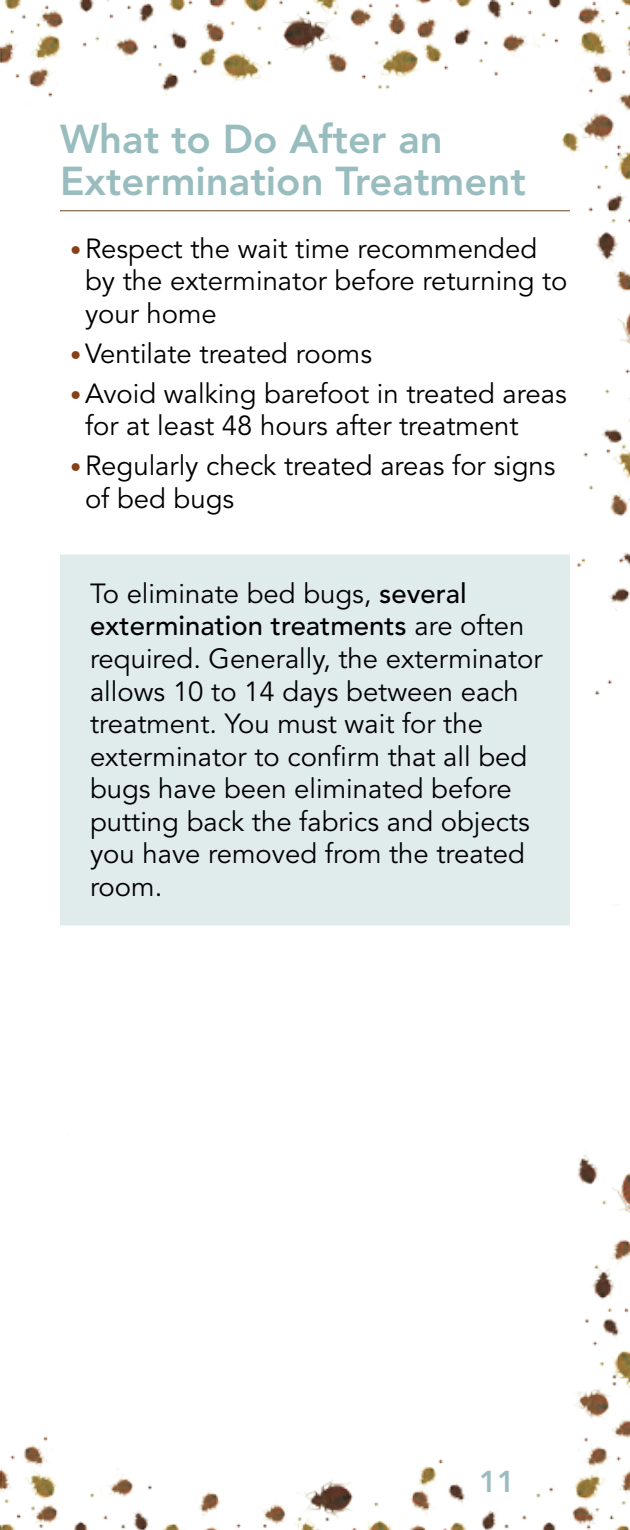
<style>
.page{position:relative;width:630px;height:1530px;background:#fff}
.page>*{position:absolute;margin:0;border:0;box-sizing:border-box;transform-origin:0 0}
.t1{font:800 40px/42.5px "Avenir";color:#99bdbf}
.t2{font:800 30px "Avenir";color:#99bdbf}
.t3{font:27.5px/32.5px "Avenir";color:#000}
.s1{font-size:22.5px;color:#8a4015}
.s2{font-weight:500}
</style>
<div class="page">
<img style="left:0;top:0;width:630px;height:695px">
<img style="left:1px;top:925px;width:629px;height:605px">
<div style="left:0;top:348px;width:66px;height:887px;background:#fff"></div>
<svg style="left:536px;top:1213px;width:66px;height:50px"></svg>
<svg style="left:555px;top:935px;width:42px;height:50px"></svg>
<svg style="left:594px;top:607px;width:36px;height:68px"></svg>
<div style="left:597px;top:905px;width:33px;height:260px;background:#fff"></div>
<svg style="left:0;top:85px;width:92px;height:285px"></svg>
<svg style="left:464px;top:1441px;width:70px;height:71px"></svg>
<div style="left:60px;top:554px;width:510px;height:371px;background:#e0ebeb"></div>
<svg style="left:0;top:1161px;width:136px;height:338px"></svg>
<svg style="left:549px;top:1014px;width:48px;height:90px"></svg>
<hr style="left:60px;top:210px;width:510px;height:1px;background:#68461b">
<h1 class="t1" style="left:60px;top:118px;width:467px">What to Do After an<br>Extermination Treatment</h1>
<p class="t3" style="left:85px;top:233px;width:484px;text-indent:-15px"><span class="s1">•</span> Respect the wait time recommended by the exterminator before returning to your home</p>
<p class="t3" style="left:70px;top:338px;width:304px"><span class="s1">•</span> Ventilate treated rooms</p>
<p class="t3" style="left:85px;top:378px;width:483px;text-indent:-15px"><span class="s1">•</span> Avoid walking barefoot in treated areas for at least 48 hours after treatment</p>
<p class="t3" style="left:85px;top:451px;width:472px;text-indent:-15px"><span class="s1">•</span> Regularly check treated areas for signs of bed bugs</p>
<p class="t3" style="left:90px;top:578px;width:454px">To eliminate bed bugs, <span class="s2">several extermination treatments</span> are often required. Generally, the exterminator allows 10 to 14 days between each treatment. You must wait for the exterminator to confirm that all bed bugs have been eliminated before putting back the fabrics and objects you have removed from the treated room.</p>
<p class="t2" style="left:479px;top:1464px;width:37px">11</p>
</div>
